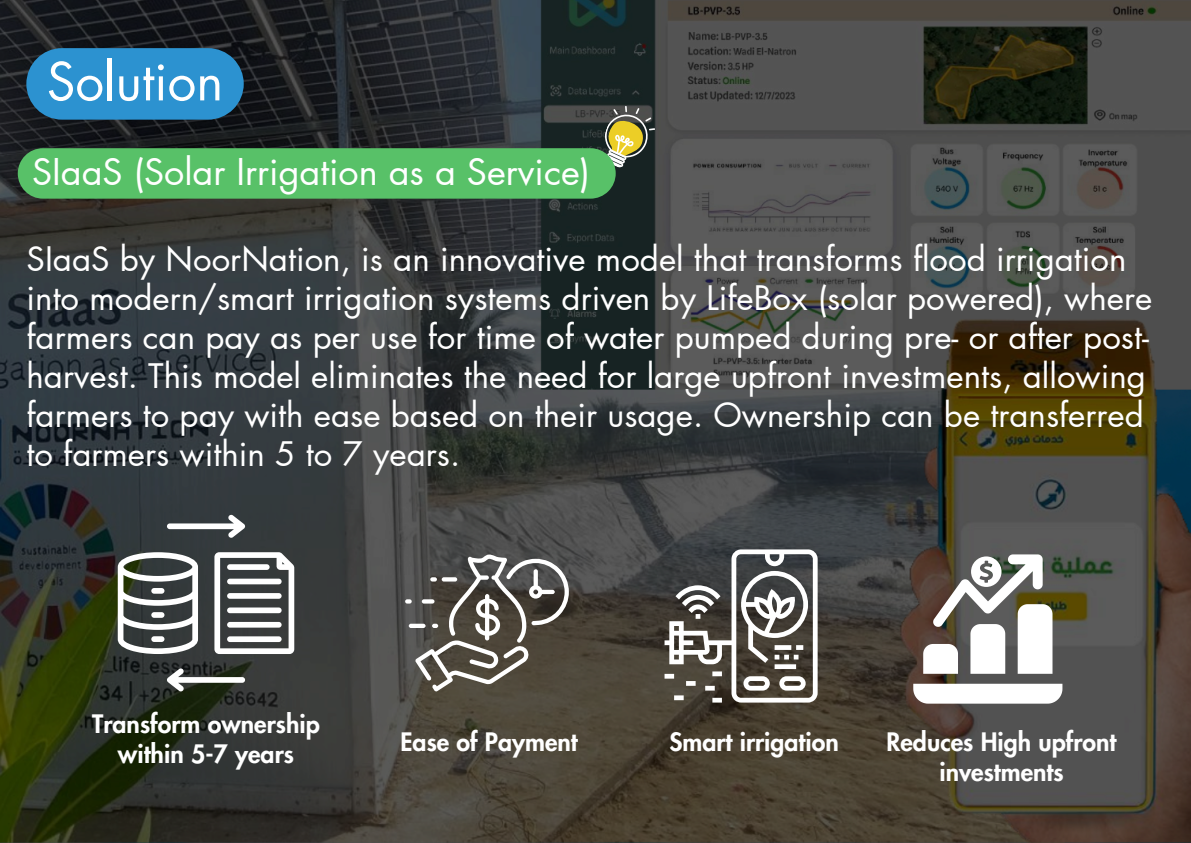
<style>
.page{position:relative;width:1191px;height:843px;background:#fff}
.page>*{position:absolute;margin:0;border:0;box-sizing:border-box;transform-origin:0 0}
.t1{font:51.1px "Futura LT Pro";color:#fff}
.t2{font:36px "Futura LT Pro";color:#fff}
.t3{font:33px/39px "Futura LT Pro";color:#fff}
.t4{font:800 24.8px/29.5px "Futura LT Pro";color:#fff;text-align:center}
</style>
<div class="page">
<img style="left:0;top:0;width:1190px;height:842px">
<svg style="left:664px;top:549px;width:153px;height:153px"></svg>
<svg style="left:913px;top:683px;width:149px;height:20px"></svg>
<svg style="left:923px;top:554px;width:129px;height:119px"></svg>
<svg style="left:405px;top:554px;width:163px;height:137px;background:#6a6660"></svg>
<svg style="left:118px;top:514px;width:176px;height:177px"></svg>
<svg style="left:18px;top:48px;width:637px;height:150px;background:#366857"></svg>
<p class="t1" style="left:47px;top:58px;width:178px">Solution</p>
<h2 class="t2" style="left:32px;top:155px;width:559px">SIaaS (Solar Irrigation as a Service)</h2>
<h1 class="t3" style="left:27px;top:241px;width:1127px">SIaaS by NoorNation, is an innovative model that transforms flood irrigation into modern/smart irrigation systems driven by LifeBox (solar powered), where farmers can pay as per use for time of water pumped during pre- or after post&shy;harvest. This model eliminates the need for large upfront investments, allowing farmers to pay with ease based on their usage. Ownership can be transferred to farmers within 5 to 7 years.</h1>
<p class="t4" style="left:92px;top:710px;width:229px">Transform ownership within 5-7 years</p>
<p class="t4" style="left:400px;top:728px;width:179px">Ease of Payment</p>
<p class="t4" style="left:669px;top:728px;width:171px">Smart irrigation</p>
<h2 class="t4" style="left:886px;top:728px;width:231px">Reduces High upfront investments</h2>
</div>
